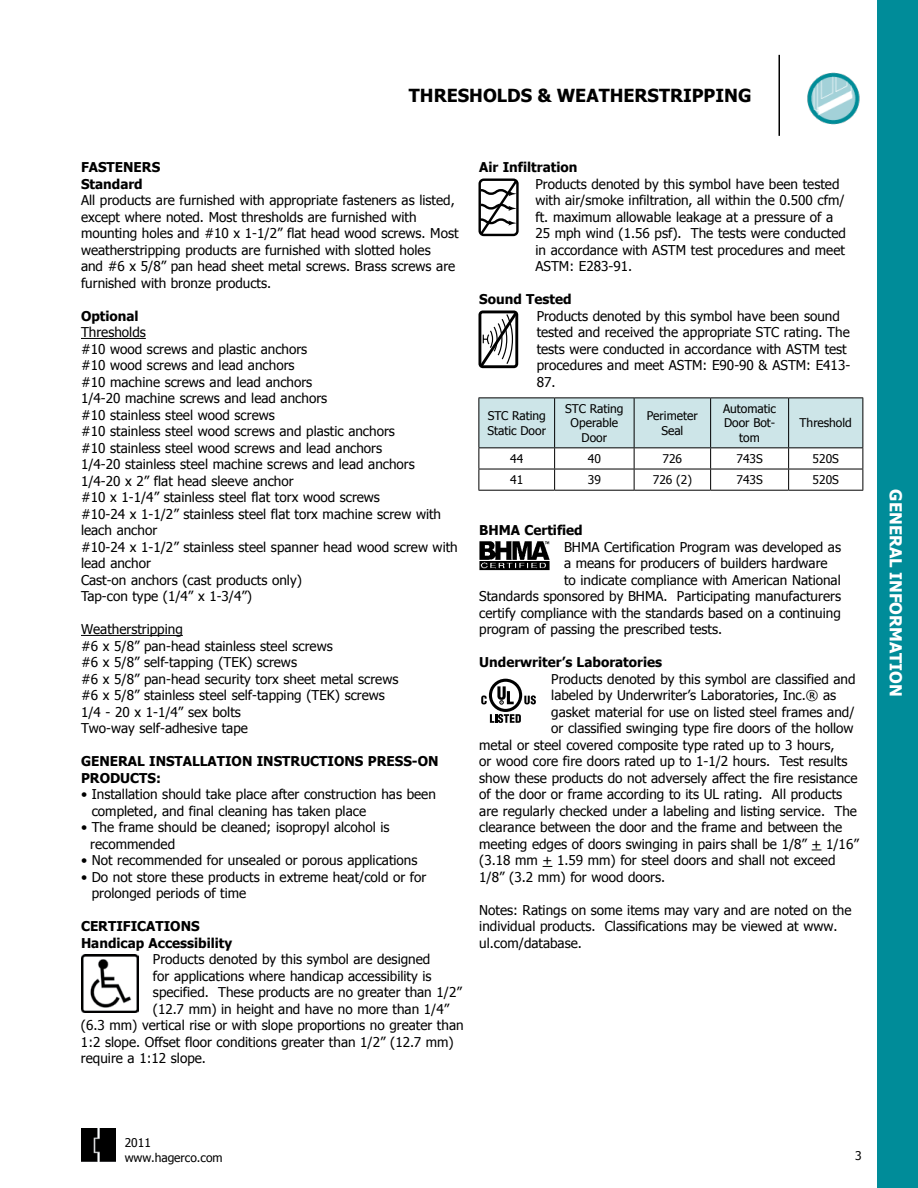
<style>
.page{position:relative;width:918px;height:1188px;background:#fff}
.page>*{position:absolute;margin:0;border:0;box-sizing:border-box;transform-origin:0 0}
.t1{font:700 18px "Tahoma";color:#000}
.t2{font:700 16.5px "Tahoma";color:#fff}
.t3{font:13.5px/16.5px "Tahoma";color:#000}
.t4{font:700 13.5px/16.5px "Tahoma";color:#000}
.t5{font:12px/14.4px "Tahoma";color:#000;text-align:center}
</style>
<div class="page">
<img style="left:81px;top:1129px;width:34px;height:33px">
<img style="left:807px;top:72px;width:53px;height:53px">
<hr style="left:778px;top:55px;width:2px;height:81px;background:#000">
<div style="left:878px;top:0;width:40px;height:1188px;background:#008c99"></div>
<hr style="left:81px;top:338px;width:65px;height:1px;background:#000">
<hr style="left:81px;top:635px;width:102px;height:1px;background:#000">
<img style="left:81px;top:955px;width:58px;height:58px">
<svg style="left:478px;top:178px;width:41px;height:58px"></svg>
<svg style="left:479px;top:311px;width:39px;height:57px"></svg>
<img style="left:479px;top:541px;width:71px;height:30px">
<svg style="left:478px;top:398px;width:385px;height:92px"></svg>
<hr style="left:478px;top:490px;width:77px;height:1px;background:#000">
<hr style="left:555px;top:490px;width:79px;height:1px;background:#000">
<hr style="left:634px;top:490px;width:77px;height:1px;background:#000">
<hr style="left:711px;top:490px;width:78px;height:1px;background:#000">
<hr style="left:789px;top:490px;width:74px;height:1px;background:#000">
<svg style="left:490px;top:714px;width:31px;height:9px"></svg>
<svg style="left:524px;top:695px;width:12px;height:9px"></svg>
<svg style="left:489px;top:679px;width:33px;height:33px"></svg>
<div style="left:492px;top:682px;width:27px;height:27px;background:#fff;border-radius:50%"></div>
<svg style="left:497px;top:686px;width:17px;height:18px"></svg>
<svg style="left:481px;top:695px;width:6px;height:9px"></svg>
<h1 class="t1" style="left:409px;top:83px;width:344px">THRESHOLDS &amp; WEATHERSTRIPPING</h1>
<p class="t4" style="left:81px;top:158px;width:63px">Fasteners<br>Standard</p>
<p class="t3" style="left:81px;top:191px;width:379px">All products are furnished with appropriate fasteners as listed, except where noted. Most thresholds are furnished with mounting holes and #10 x 1-1/2” flat head wood screws. Most weatherstripping products are furnished with slotted holes<br>and #6 x 5/8” pan head sheet metal screws. Brass screws are furnished with bronze products.</p>
<p class="t4" style="left:81px;top:307px;width:59px">Optional</p>
<p class="t3" style="left:81px;top:323px;width:378px">Thresholds<br>#10 wood screws and plastic anchors<br>#10 wood screws and lead anchors<br>#10 machine screws and lead anchors<br>1/4-20 machine screws and lead anchors<br>#10 stainless steel wood screws<br>#10 stainless steel wood screws and plastic anchors<br>#10 stainless steel wood screws and lead anchors<br>1/4-20 stainless steel machine screws and lead anchors<br>1/4-20 x 2” flat head sleeve anchor<br>#10 x 1-1/4” stainless steel flat torx wood screws<br>#10-24 x 1-1/2” stainless steel flat torx machine screw with leach anchor<br>#10-24 x 1-1/2” stainless steel spanner head wood screw with lead anchor<br>Cast-on anchors (cast products only)<br>Tap-con type (1/4” x 1-3/4”)</p>
<p class="t3" style="left:81px;top:620px;width:319px">Weatherstripping<br>#6 x 5/8” pan-head stainless steel screws<br>#6 x 5/8” self-tapping (TEK) screws<br>#6 x 5/8” pan-head security torx sheet metal screws #6 x 5/8” stainless steel self-tapping (TEK) screws 1/4 - 20 x 1-1/4” sex bolts<br>Two-way self-adhesive tape</p>
<p class="t4" style="left:81px;top:752px;width:20px">General</p>
<p class="t4" style="left:149px;top:752px;width:17px">Installation</p>
<p class="t4" style="left:257px;top:752px;width:17px">Instructions</p>
<p class="t4" style="left:368px;top:752px;width:19px">Press</p>
<p class="t4" style="left:412px;top:752px;width:26px">-On</p>
<p class="t4" style="left:81px;top:769px;width:20px">Products</p>
<p class="t4" style="left:156px;top:769px;width:6px">:</p>
<p class="t3" style="left:92px;top:785px;width:346px;text-indent:-11px">• Installation should take place after construction has been completed, and final cleaning has taken place</p>
<p class="t3" style="left:90px;top:818px;width:301px;text-indent:-9px">• The frame should be cleaned; isopropyl alcohol is recommended</p>
<p class="t3" style="left:81px;top:851px;width:338px">• Not recommended for unsealed or porous applications</p>
<p class="t3" style="left:92px;top:868px;width:336px;text-indent:-11px">• Do not store these products in extreme heat/cold or for prolonged periods of time</p>
<p class="t4" style="left:81px;top:917px;width:19px">Certificat</p>
<p class="t4" style="left:81px;top:917px;width:153px;text-indent:83px">IONS<br>Handicap Accessibility</p>
<p class="t3" style="left:153px;top:950px;width:279px">Products denoted by this symbol are designed</p>
<p class="t3" style="left:153px;top:967px;width:280px">for applications where handicap accessibility is</p>
<p class="t3" style="left:153px;top:983px;width:310px">specified. These products are no greater than 1/2”</p>
<p class="t3" style="left:153px;top:1000px;width:298px">(12.7 mm) in height and have no more than 1/4”</p>
<p class="t3" style="left:81px;top:1016px;width:384px">(6.3 mm) vertical rise or with slope proportions no greater than</p>
<p class="t3" style="left:81px;top:1033px;width:374px">1:2 slope. Offset floor conditions greater than 1/2” (12.7 mm)</p>
<p class="t3" style="left:81px;top:1049px;width:127px">require a 1:12 slope.</p>
<p class="t4" style="left:479px;top:158px;width:100px">Air Infiltration</p>
<p class="t3" style="left:535px;top:175px;width:312px">Products denoted by this symbol have been tested with air/smoke infiltration, all within the 0.500 cfm/ ft. maximum allowable leakage at a pressure of a 25 mph wind (1.56 psf). The tests were conducted in accordance with ASTM test procedures and meet ASTM: E283-91.</p>
<p class="t4" style="left:479px;top:290px;width:94px">Sound Tested</p>
<p class="t3" style="left:537px;top:307px;width:315px">Products denoted by this symbol have been sound tested and received the appropriate STC rating. The tests were conducted in accordance with ASTM test procedures and meet ASTM: E90-90 &amp; ASTM: E413- 87.</p>
<p class="t5" style="left:487px;top:408px;width:60px;text-align:left">STC Rating<br>Static Door</p>
<p class="t5" style="left:565px;top:401px;width:60px">STC Rating<br>Operable<br>Door</p>
<p class="t5" style="left:647px;top:408px;width:52px">Perimeter<br>Seal</p>
<p class="t5" style="left:723px;top:401px;width:55px">Automatic<br>Door Bot&shy;tom</p>
<p class="t5" style="left:800px;top:415px;width:54px">Threshold</p>
<p class="t5" style="left:510px;top:451px;width:15px">44</p>
<p class="t5" style="left:588px;top:451px;width:15px">40</p>
<p class="t5" style="left:663px;top:451px;width:21px">726</p>
<p class="t5" style="left:736px;top:451px;width:28px">743S</p>
<p class="t5" style="left:813px;top:451px;width:28px">520S</p>
<p class="t5" style="left:510px;top:472px;width:15px">41</p>
<p class="t5" style="left:588px;top:472px;width:15px">39</p>
<p class="t5" style="left:653px;top:472px;width:41px">726 (2)</p>
<p class="t5" style="left:736px;top:472px;width:28px">743S</p>
<p class="t5" style="left:813px;top:472px;width:28px">520S</p>
<p class="t4" style="left:479px;top:521px;width:105px">BHMA Certified</p>
<p class="t3" style="left:564px;top:538px;width:279px">BHMA Certification Program was developed as</p>
<p class="t3" style="left:564px;top:554px;width:265px">a means for producers of builders hardware</p>
<p class="t3" style="left:564px;top:571px;width:278px">to indicate compliance with American National</p>
<p class="t3" style="left:479px;top:587px;width:363px">Standards sponsored by BHMA. Participating manufacturers</p>
<p class="t3" style="left:479px;top:604px;width:363px">certify compliance with the standards based on a continuing</p>
<p class="t3" style="left:479px;top:620px;width:244px">program of passing the prescribed tests.</p>
<p class="t4" style="left:479px;top:653px;width:184px">Underwriter’s Laboratories</p>
<p class="t3" style="left:551px;top:670px;width:306px">Products denoted by this symbol are classified and</p>
<p class="t3" style="left:551px;top:686px;width:286px">labeled by Underwriter’s Laboratories, Inc.® as</p>
<p class="t3" style="left:551px;top:703px;width:305px">gasket material for use on listed steel frames and/</p>
<p class="t3" style="left:551px;top:719px;width:304px">or classified swinging type fire doors of the hollow</p>
<p class="t3" style="left:479px;top:736px;width:357px">metal or steel covered composite type rated up to 3 hours,</p>
<p class="t3" style="left:479px;top:752px;width:370px">or wood core fire doors rated up to 1-1/2 hours. Test results</p>
<p class="t3" style="left:479px;top:769px;width:380px">show these products do not adversely affect the fire resistance</p>
<p class="t3" style="left:479px;top:785px;width:364px">of the door or frame according to its UL rating. All products</p>
<p class="t3" style="left:479px;top:802px;width:379px">are regularly checked under a labeling and listing service. The</p>
<p class="t3" style="left:479px;top:818px;width:365px">clearance between the door and the frame and between the</p>
<p class="t3" style="left:479px;top:835px;width:381px">meeting edges of doors swinging in pairs shall be 1/8” + 1/16”</p>
<p class="t3" style="left:479px;top:851px;width:358px">(3.18 mm + 1.59 mm) for steel doors and shall not exceed</p>
<p class="t3" style="left:479px;top:868px;width:187px">1/8” (3.2 mm) for wood doors.</p>
<p class="t3" style="left:479px;top:901px;width:374px">Notes: Ratings on some items may vary and are noted on the individual products. Classifications may be viewed at www. ul.com/database.</p>
<p class="t2" style="left:908px;top:489px;width:209px;rotate:90deg">GENERAL INFORMATION</p>
<p class="t5" style="left:125px;top:1135px;width:99px;text-align:left">2011 www.hagerco.com</p>
<p class="t5" style="left:855px;top:1148px;width:8px">3</p>
</div>
